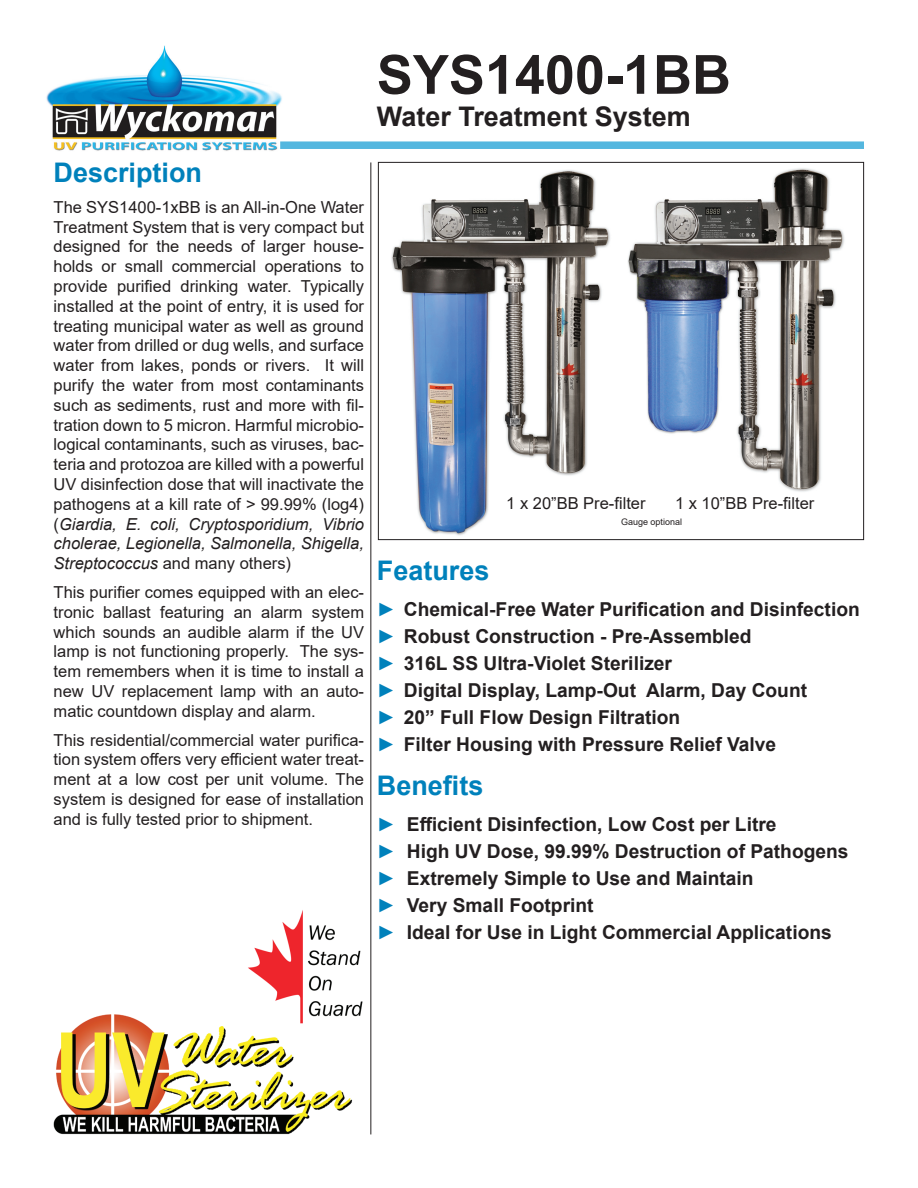
<style>
.page{position:relative;width:918px;height:1188px;background:#fff}
.page>*{position:absolute;margin:0;border:0;box-sizing:border-box;transform-origin:0 0}
.t1{font:700 54px "Arial";color:#231f20}
.t2{font:700 27px "Arial";color:#0081bb}
.t3{font:700 27px "Arial";color:#231f20}
.t4{font:700 19.2px/27px "Arial";color:#231f20}
.t5{font:16.5px/19.8px "Arial";color:#231f20;text-align:justify}
.t6{font:9px "Arial";color:#231f20}
.s1{font-style:italic}
.s2{color:#0081bb}
</style>
<div class="page">
<img style="left:628px;top:168px;width:216px;height:324px">
<img style="left:391px;top:170px;width:219px;height:366px">
<img style="left:46px;top:45px;width:236px;height:106px">
<div style="left:280px;top:141px;width:584px;height:8px;background:#54b7df"></div>
<hr style="left:370px;top:162px;width:1px;height:972px;background:#231f20">
<img style="left:53px;top:1014px;width:300px;height:121px">
<img style="left:245px;top:910px;width:118px;height:117px">
<h2 class="t2" style="left:54px;top:154px;width:150px">Description</h2>
<p class="t5" style="left:54px;top:197px;width:312px">The SYS1400-1xBB is an All-in-One Water Treatment System that is very compact but designed for the needs of larger house&shy;holds or small commercial operations to provide purified drinking water. Typically installed at the point of entry, it is used for treating municipal water as well as ground water from drilled or dug wells, and surface water from lakes, ponds or rivers. It will purify the water from most contaminants such as sediments, rust and more with fil&shy;tration down to 5 micron. Harmful microbio&shy;logical contaminants, such as viruses, bac&shy;teria and protozoa are killed with a powerful UV disinfection dose that will inactivate the pathogens at a kill rate of &gt; 99.99% (log4) (<span class="s1">Giardia, E. coli, Cryptosporidium, Vibrio cholerae, Legionella, Salmonella, Shigella, Streptococcus</span> and many others)</p>
<p class="t5" style="left:54px;top:582px;width:312px">This purifier comes equipped with an elec&shy;tronic ballast featuring an alarm system which sounds an audible alarm if the UV lamp is not functioning properly. The sys&shy;tem remembers when it is time to install a new UV replacement lamp with an auto&shy;matic countdown display and alarm.</p>
<p class="t5" style="left:54px;top:730px;width:312px">This residential/commercial water purifica&shy;tion system offers very efficient water treat&shy;ment at a low cost per unit volume. The system is designed for ease of installation and is fully tested prior to shipment.</p>
<h1 class="t1" style="left:377px;top:37px;width:356px">SYS1400-1BB</h1>
<h2 class="t3" style="left:377px;top:98px;width:316px">Water Treatment System</h2>
<p class="t5" style="left:506px;top:493px;width:141px">1 x 20”BB Pre-filter</p>
<p class="t5" style="left:675px;top:493px;width:141px">1 x 10”BB Pre-filter</p>
<p class="t6" style="left:621px;top:516px;width:63px">Gauge optional</p>
<h2 class="t2" style="left:377px;top:552px;width:114px">Features</h2>
<p class="t4" style="left:377px;top:596px;width:484px"><span class="s2">►</span> Chemical-Free Water Purification and Disinfection <span class="s2">►</span> Robust Construction - Pre-Assembled<br><span class="s2">►</span> 316L SS Ultra-Violet Sterilizer<br><span class="s2">►</span> Digital Display, Lamp-Out Alarm, Day Count<br><span class="s2">►</span> 20” Full Flow Design Filtration<br><span class="s2">►</span> Filter Housing with Pressure Relief Valve</p>
<h2 class="t2" style="left:377px;top:767px;width:108px">Benefits</h2>
<p class="t4" style="left:377px;top:811px;width:473px"><span class="s2">►</span> Efficient Disinfection, Low Cost per Litre<br><span class="s2">►</span> High UV Dose, 99.99% Destruction of Pathogens <span class="s2">►</span> Extremely Simple to Use and Maintain<br><span class="s2">►</span> Very Small Footprint<br><span class="s2">►</span> Ideal for Use in Light Commercial Applications</p>
</div>
